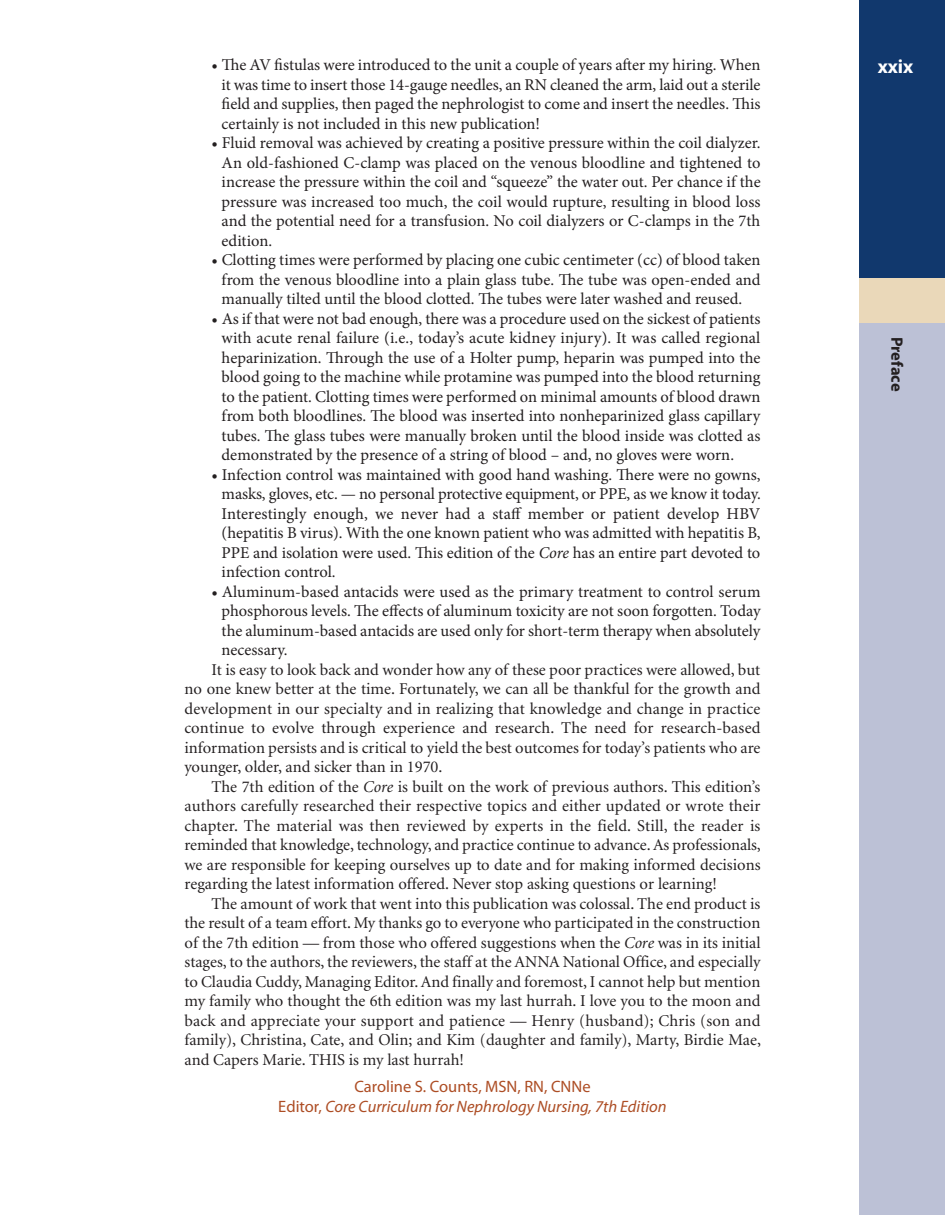
<style>
.page{position:relative;width:945px;height:1215px;background:#fff}
.page>*{position:absolute;margin:0;border:0;box-sizing:border-box;transform-origin:0 0}
.t1{font:700 19.5px "Myriad Pro";color:#fff}
.t2{font:16.5px/19.5px "Minion Pro";color:#231f20;text-align:justify}
.t3{font:16.5px/19.5px "Minion";color:#231f20;text-align:justify}
.t4{font:italic 16.5px "Myriad Pro";color:#ad4d24}
.t5{font:16.5px "Myriad Pro";color:#ad4d24}
.t6{font:700 16.5px "Myriad Pro";letter-spacing:-.005em;color:#231f20}
.s1{font-style:italic}
.s2{font-style:normal}
</style>
<div class="page">
<div style="left:860px;top:315px;width:85px;height:900px;background:#bcc1d6"></div>
<div style="left:860px;top:0;width:85px;height:320px;background:#11386d"></div>
<div style="left:860px;top:278px;width:85px;height:45px;background:#ead8b9"></div>
<p class="t2" style="left:222px;top:57px;width:540px;text-indent:-10px">• The AV fistulas were introduced to the unit a couple of years after my hiring. When it was time to insert those 14-gauge needles, an RN cleaned the arm, laid out a sterile field and supplies, then paged the nephrologist to come and insert the needles. This certainly is not included in this new publication!</p>
<p class="t2" style="left:222px;top:135px;width:541px;text-indent:-10px">• Fluid removal was achieved by creating a positive pressure within the coil dialyzer.<br>An old-fashioned C-clamp was placed on the venous bloodline and tightened to increase the pressure within the coil and “squeeze” the water out. Per chance if the pressure was increased too much, the coil would rupture, resulting in blood loss and the potential need for a transfusion. No coil dialyzers or C-clamps in the 7th edition.</p>
<p class="t2" style="left:222px;top:252px;width:540px;text-indent:-10px">• Clotting times were performed by placing one cubic centimeter (cc) of blood taken from the venous bloodline into a plain glass tube. The tube was open-ended and manually tilted until the blood clotted. The tubes were later washed and reused.</p>
<p class="t2" style="left:222px;top:310px;width:540px;text-indent:-10px">• As if that were not bad enough, there was a procedure used on the sickest of patients with acute renal failure (i.e., today’s acute kidney injury). It was called regional heparinization. Through the use of a Holter pump, heparin was pumped into the blood going to the machine while protamine was pumped into the blood returning to the patient. Clotting times were performed on minimal amounts of blood drawn from both bloodlines. The blood was inserted into nonheparinized glass capillary tubes. The glass tubes were manually broken until the blood inside was clotted as demonstrated by the presence of a string of blood – and, no gloves were worn.</p>
<p class="t2" style="left:222px;top:466px;width:541px;text-indent:-10px">• Infection control was maintained with good hand washing. There were no gowns, masks, gloves, etc. — no personal protective equipment, or PPE, as we know it today.<br>Interestingly enough, we never had a staff member or patient develop HBV (hepatitis B virus). With the one known patient who was admitted with hepatitis B, PPE and isolation were used. This edition of the <span class="s1">Core</span> has an entire part devoted to infection control.</p>
<p class="t2" style="left:222px;top:583px;width:540px;text-indent:-10px">• Aluminum-based antacids were used as the primary treatment to control serum phosphorous levels. The effects of aluminum toxicity are not soon forgotten. Today the aluminum-based antacids are used only for short-term therapy when absolutely necessary.</p>
<p class="t3" style="left:184px;top:661px;width:578px;text-indent:27px">It is easy to look back and wonder how any of these poor practices were allowed, but no one knew better at the time. Fortunately, we can all be thankful for the growth and development in our specialty and in realizing that knowledge and change in practice continue to evolve through experience and research. The need for research-based information persists and is critical to yield the best outcomes for today’s patients who are younger, older, and sicker than in 1970.</p>
<p class="t3" style="left:184px;top:778px;width:578px;text-indent:27px">The 7th edition of the <span class="s1">Core</span> is built on the work of previous authors. This edition’s authors carefully researched their respective topics and either updated or wrote their chapter. The material was then reviewed by experts in the field. Still, the reader is reminded that knowledge, technology, and practice continue to advance. As professionals, we are responsible for keeping ourselves up to date and for making informed decisions regarding the latest information offered. Never stop asking questions or learning!</p>
<p class="t3" style="left:184px;top:895px;width:578px;text-indent:27px">The amount of work that went into this publication was colossal. The end product is the result of a team effort. My thanks go to everyone who participated in the construction of the 7th edition — from those who offered suggestions when the <span class="s1">Core</span> was in its initial stages, to the authors, the reviewers, the staff at the ANNA National Office, and especially to Claudia Cuddy, Managing Editor. And finally and foremost, I cannot help but mention my family who thought the 6th edition was my last hurrah. I love you to the moon and back and appreciate your support and patience — Henry (husband); Chris (son and family), Christina, Cate, and Olin; and Kim (daughter and family), Marty, Birdie Mae, and Capers Marie. THIS is my last hurrah!</p>
<p class="t5" style="left:354px;top:1080px;width:238px">Caroline S. Counts, MSN, RN, CNNe</p>
<p class="t4" style="left:278px;top:1101px;width:390px"><span class="s2">Editor,</span> Core Curriculum for Nephrology Nursing, 7th Edition</p>
<p class="t1" style="left:878px;top:59px;width:37px">xxix</p>
<p class="t6" style="left:903px;top:337px;width:56px;rotate:90deg">Preface</p>
</div>
